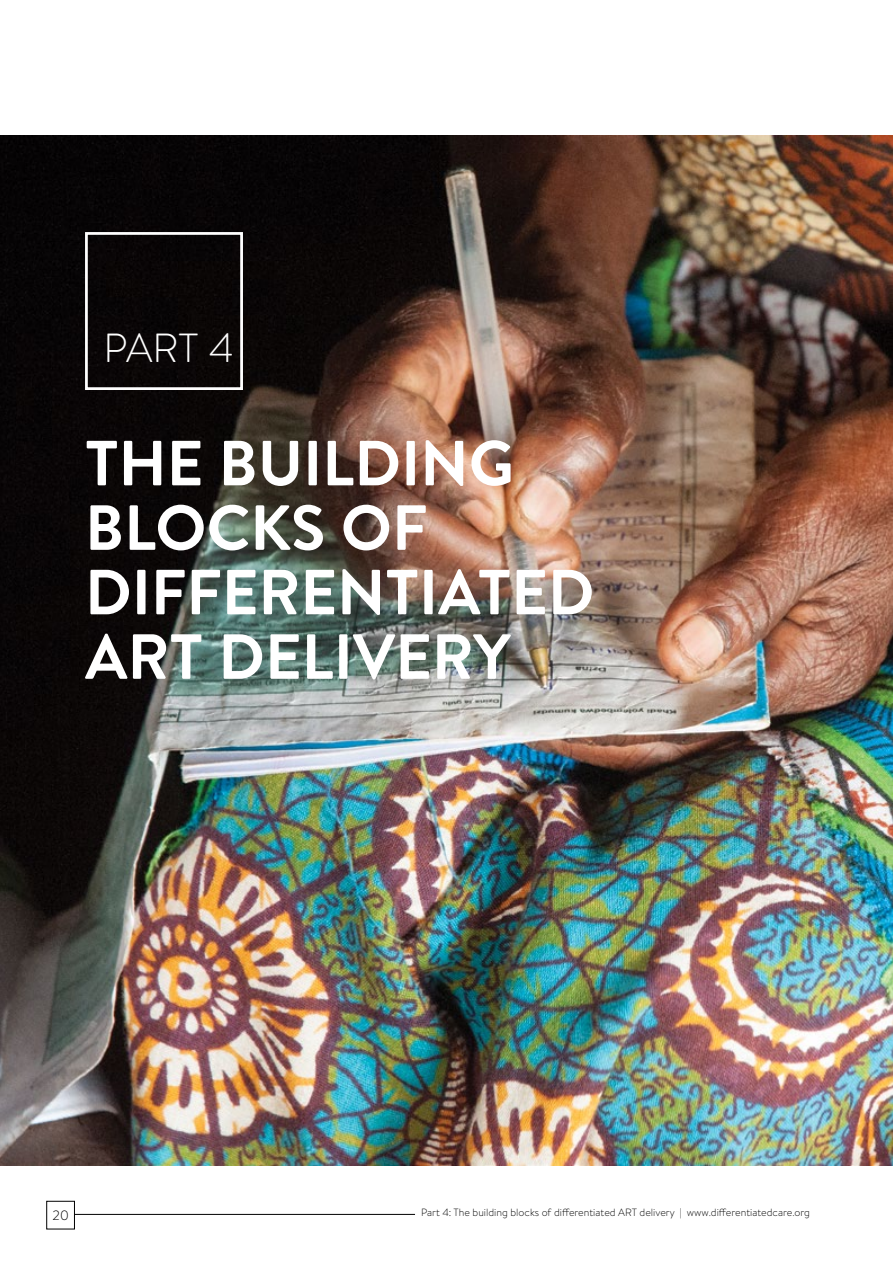
<style>
.page{position:relative;width:893px;height:1263px;background:#fff}
.page>*{position:absolute;margin:0;border:0;box-sizing:border-box;transform-origin:0 0}
.t1{font:700 63.6px/64.5px "Brandon Text";color:#fff}
.t2{font:300 40.65px "Brandon Text";color:#fff}
.t3{font:300 13.5px "Brandon Text";color:#000}
.t4{font:300 10.5px "Brandon Text";color:#000}
</style>
<div class="page">
<img style="left:0;top:136px;width:893px;height:1029px">
<div style="left:85px;top:232px;width:158px;height:158px;border:3px solid #fff"></div>
<hr style="left:74px;top:1214px;width:341px;height:1px;background:#000">
<div style="left:47px;top:1201px;width:28px;height:28px;border:1px solid #000"></div>
<h2 class="t2" style="left:104px;top:320px;width:132px">PART 4</h2>
<h1 class="t1" style="left:85px;top:430px;width:511px">THE BUILDING<br>BLOCKS OF<br>DIFFERENTIATED<br>ART DELIVERY</h1>
<p class="t3" style="left:53px;top:1206px;width:18px">20</p>
<p class="t4" style="left:421px;top:1205px;width:391px">Part 4: The building blocks of differentiated ART delivery | www.differentiatedcare.org</p>
</div>
